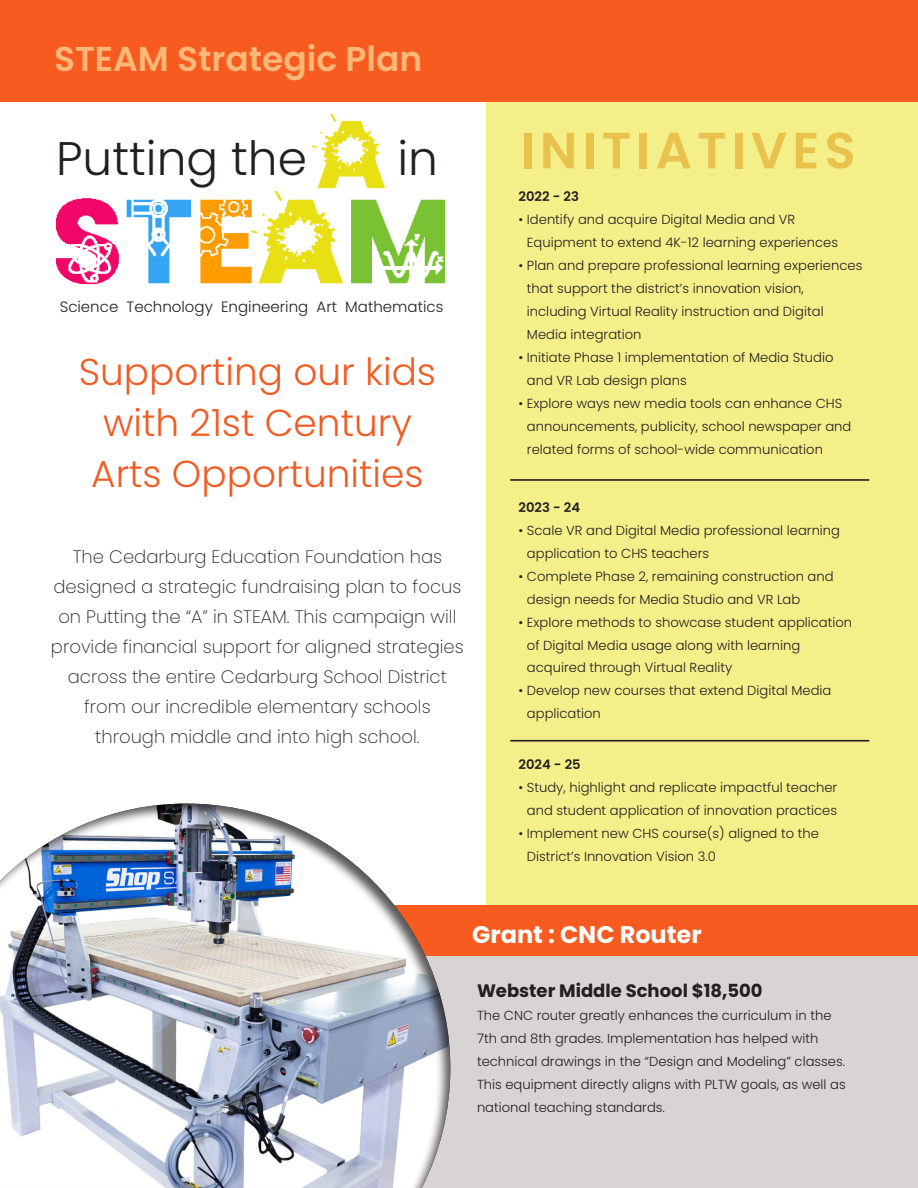
<style>
.page{position:relative;width:918px;height:1188px;background:#fff}
.page>*{position:absolute;margin:0;border:0;box-sizing:border-box;transform-origin:0 0}
.t1{font:600 51px "Poppins";letter-spacing:.1em;color:#e8c24d}
.t2{font:300 47.1px "Poppins";color:#231f20}
.t3{font:300 37.5px/51px "Poppins";color:#f15b24;text-align:center}
.t4{font:600 34.5px "Poppins";color:#fdb776}
.t5{font:700 24px "Poppins";color:#fff}
.t6{font:200 18px/30px "Poppins";color:#231f20;text-align:center}
.t7{font:700 18px "Poppins";color:#231f20}
.t8{font:300 15px "Poppins";color:#231f20}
.t9{font:300 13.2px/23px "Poppins";color:#231f20}
.t10{font:600 13.2px "Poppins";color:#231f20}
</style>
<div class="page">
<div style="left:486px;top:95px;width:432px;height:827px;background:#f4ef89"></div>
<img style="left:56px;top:192px;width:388px;height:93px">
<img style="left:313px;top:115px;width:72px;height:74px">
<div style="left:0;top:0;width:918px;height:102px;background:#f75b20"></div>
<hr style="left:510px;top:479px;width:359px;height:2px;background:#231f20">
<hr style="left:510px;top:740px;width:359px;height:2px;background:#231f20">
<div style="left:0;top:906px;width:918px;height:51px;background:#f75b20"></div>
<div style="left:0;top:957px;width:918px;height:231px;background:#d8d4d3"></div>
<div style="left:0;top:802px;width:451px;height:386px;background:#231f20;opacity:.75"></div>
<p class="t4" style="left:54px;top:39px;width:370px">STEAM Strategic Plan</p>
<p class="t2" style="left:56px;top:131px;width:253px">Putting the</p>
<p class="t2" style="left:397px;top:131px;width:42px">in</p>
<p class="t8" style="left:60px;top:298px;width:385px">Science Technology Engineering Art Mathematics</p>
<p class="t3" style="left:79px;top:347px;width:359px">Supporting our kids with 21st Century<br>Arts Opportunities</p>
<p class="t6" style="left:51px;top:542px;width:414px">The Cedarburg Education Foundation has designed a strategic fundraising plan to focus on Putting the “A” in STEAM. This campaign will provide financial support for aligned strategies across the entire Cedarburg School District from our incredible elementary schools through middle and into high school.</p>
<p class="t1" style="left:521px;top:121px;width:337px">INITIATIVES</p>
<p class="t10" style="left:519px;top:188px;width:62px">2022 - 23</p>
<p class="t9" style="left:527px;top:208px;width:313px;text-indent:-8px">• Identify and acquire Digital Media and VR<br>Equipment to extend 4K-12 learning experiences</p>
<p class="t9" style="left:527px;top:254px;width:337px;text-indent:-8px">• Plan and prepare professional learning experiences that support the district’s innovation vision, including Virtual Reality instruction and Digital Media integration</p>
<p class="t9" style="left:527px;top:346px;width:308px;text-indent:-8px">• Initiate Phase 1 implementation of Media Studio and VR Lab design plans</p>
<p class="t9" style="left:527px;top:392px;width:326px;text-indent:-8px">• Explore ways new media tools can enhance CHS announcements, publicity, school newspaper and related forms of school-wide communication</p>
<p class="t10" style="left:519px;top:499px;width:63px">2023 - 24</p>
<p class="t9" style="left:527px;top:518px;width:315px;text-indent:-8px">• Scale VR and Digital Media professional learning application to CHS teachers</p>
<p class="t9" style="left:527px;top:564px;width:308px;text-indent:-8px">• Complete Phase 2, remaining construction and design needs for Media Studio and VR Lab</p>
<p class="t9" style="left:527px;top:610px;width:327px;text-indent:-8px">• Explore methods to showcase student application of Digital Media usage along with learning acquired through Virtual Reality</p>
<p class="t9" style="left:527px;top:679px;width:306px;text-indent:-8px">• Develop new courses that extend Digital Media application</p>
<p class="t10" style="left:519px;top:756px;width:64px">2024 - 25</p>
<p class="t9" style="left:519px;top:776px;width:320px;text-align:right">• Study, highlight and replicate impactful teacher and student application of innovation practices</p>
<p class="t9" style="left:527px;top:822px;width:294px;text-indent:-8px">• Implement new CHS course(s) aligned to the<br>District’s Innovation Vision 3.0</p>
<p class="t5" style="left:472px;top:920px;width:231px">Grant : CNC Router</p>
<p class="t7" style="left:477px;top:980px;width:287px">Webster Middle School $18,500</p>
<p class="t9" style="left:477px;top:1004px;width:370px">The CNC router greatly enhances the curriculum in the 7th and 8th grades. Implementation has helped with technical drawings in the “Design and Modeling” classes.<br>This equipment directly aligns with PLTW goals, as well as national teaching standards.</p>
</div>
